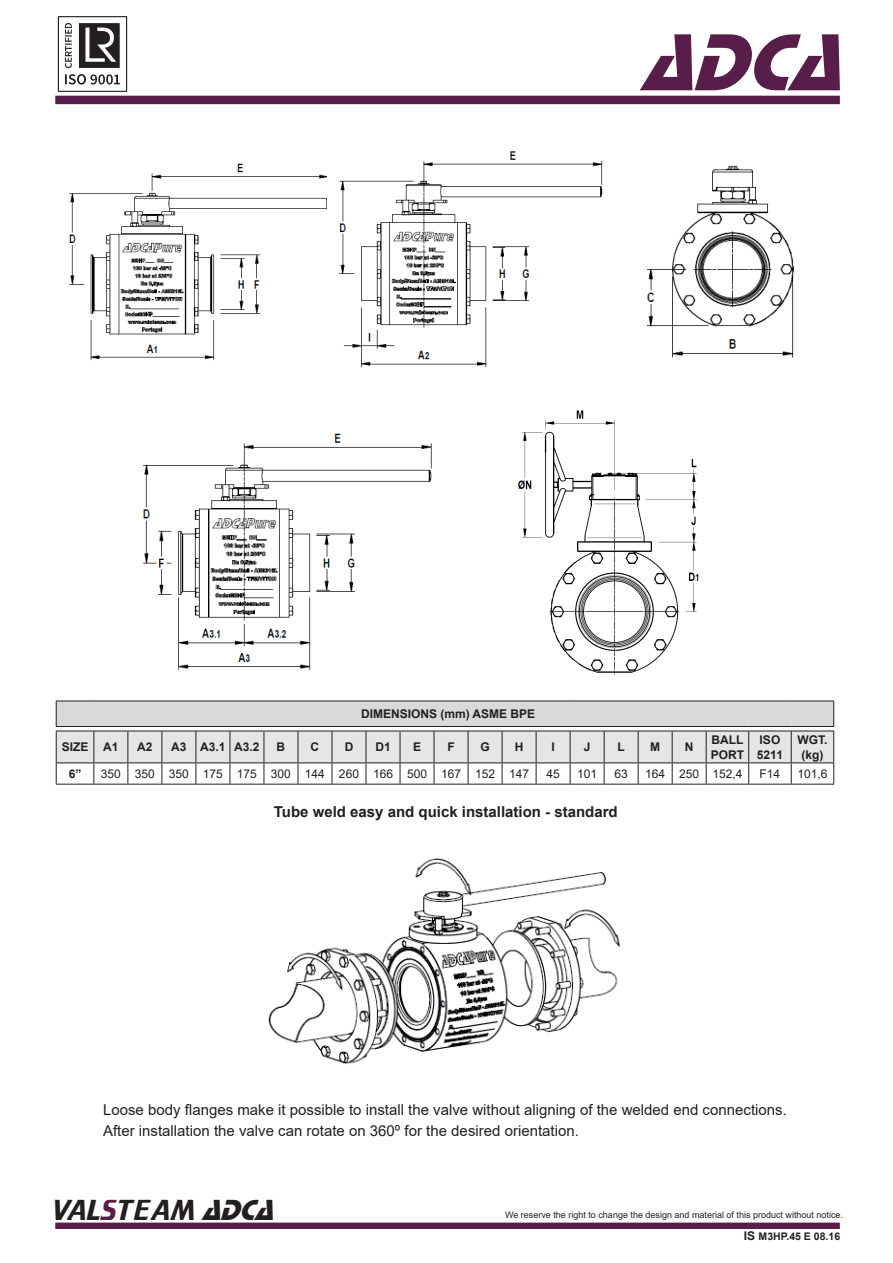
<style>
.page{position:relative;width:893px;height:1263px;background:#fff}
.page>*{position:absolute;margin:0;border:0;box-sizing:border-box;transform-origin:0 0}
.t1{font:italic 84px "Stop D";color:#581d49}
.t2{font:30px "Trekker";color:#231f20}
.t3{font:15px/21.6px "Arial";color:#231f20}
.t4{font:700 15px "Arial";color:#231f20}
.t5{font:700 12px/14.4px "Arial";color:#231f20}
.t6{font:12px "Arial";color:#231f20}
.t7{font:700 10.5px "Arial";color:#231f20}
.t8{font:9px "Arial";color:#231f20}
.s1{color:#581d49}
.s2{font-family:"Stop D";font-style:italic}
.s3{font-size:12px}
</style>
<div class="page">
<div style="left:55px;top:96px;width:785px;height:8px;background:#561d4a"></div>
<div style="left:55px;top:1222px;width:785px;height:7px;background:#581d49;border:2px solid #581d49"></div>
<img style="left:57px;top:16px;width:71px;height:76px">
<hr style="left:56px;top:784px;width:38px;height:1px;background:#231f20">
<hr style="left:94px;top:784px;width:34px;height:1px;background:#231f20">
<hr style="left:128px;top:784px;width:34px;height:1px;background:#231f20">
<hr style="left:162px;top:784px;width:34px;height:1px;background:#231f20">
<hr style="left:196px;top:784px;width:34px;height:1px;background:#231f20">
<hr style="left:230px;top:784px;width:34px;height:1px;background:#231f20">
<hr style="left:264px;top:784px;width:34px;height:1px;background:#231f20">
<hr style="left:298px;top:784px;width:34px;height:1px;background:#231f20">
<hr style="left:332px;top:784px;width:34px;height:1px;background:#231f20">
<hr style="left:366px;top:784px;width:34px;height:1px;background:#231f20">
<hr style="left:400px;top:784px;width:34px;height:1px;background:#231f20">
<hr style="left:434px;top:784px;width:34px;height:1px;background:#231f20">
<hr style="left:468px;top:784px;width:34px;height:1px;background:#231f20">
<hr style="left:502px;top:784px;width:34px;height:1px;background:#231f20">
<hr style="left:536px;top:784px;width:34px;height:1px;background:#231f20">
<hr style="left:570px;top:784px;width:34px;height:1px;background:#231f20">
<hr style="left:604px;top:784px;width:34px;height:1px;background:#231f20">
<hr style="left:638px;top:784px;width:34px;height:1px;background:#231f20">
<hr style="left:672px;top:784px;width:34px;height:1px;background:#231f20">
<hr style="left:706px;top:784px;width:43px;height:1px;background:#231f20">
<hr style="left:749px;top:784px;width:42px;height:1px;background:#231f20">
<hr style="left:791px;top:784px;width:43px;height:1px;background:#231f20">
<svg style="left:56px;top:701px;width:778px;height:83px"></svg>
<hr style="left:56px;top:726px;width:38px;height:1px;background:#231f20">
<hr style="left:94px;top:726px;width:34px;height:1px;background:#231f20">
<hr style="left:128px;top:726px;width:34px;height:1px;background:#231f20">
<hr style="left:162px;top:726px;width:34px;height:1px;background:#231f20">
<hr style="left:196px;top:726px;width:34px;height:1px;background:#231f20">
<hr style="left:230px;top:726px;width:34px;height:1px;background:#231f20">
<hr style="left:264px;top:726px;width:34px;height:1px;background:#231f20">
<hr style="left:298px;top:726px;width:34px;height:1px;background:#231f20">
<hr style="left:332px;top:726px;width:34px;height:1px;background:#231f20">
<hr style="left:366px;top:726px;width:34px;height:1px;background:#231f20">
<hr style="left:400px;top:726px;width:34px;height:1px;background:#231f20">
<hr style="left:434px;top:726px;width:34px;height:1px;background:#231f20">
<hr style="left:468px;top:726px;width:34px;height:1px;background:#231f20">
<hr style="left:502px;top:726px;width:34px;height:1px;background:#231f20">
<hr style="left:536px;top:726px;width:34px;height:1px;background:#231f20">
<hr style="left:570px;top:726px;width:34px;height:1px;background:#231f20">
<hr style="left:604px;top:726px;width:34px;height:1px;background:#231f20">
<hr style="left:638px;top:726px;width:34px;height:1px;background:#231f20">
<hr style="left:672px;top:726px;width:34px;height:1px;background:#231f20">
<hr style="left:706px;top:726px;width:43px;height:1px;background:#231f20">
<hr style="left:749px;top:726px;width:42px;height:1px;background:#231f20">
<hr style="left:791px;top:726px;width:43px;height:1px;background:#231f20">
<hr style="left:56px;top:731px;width:38px;height:1px;background:#231f20">
<hr style="left:56px;top:731px;width:1px;height:31px;background:#231f20">
<hr style="left:94px;top:731px;width:34px;height:1px;background:#231f20">
<hr style="left:128px;top:731px;width:34px;height:1px;background:#231f20">
<hr style="left:162px;top:731px;width:34px;height:1px;background:#231f20">
<hr style="left:196px;top:731px;width:34px;height:1px;background:#231f20">
<hr style="left:230px;top:731px;width:34px;height:1px;background:#231f20">
<hr style="left:264px;top:731px;width:34px;height:1px;background:#231f20">
<hr style="left:298px;top:731px;width:34px;height:1px;background:#231f20">
<hr style="left:332px;top:731px;width:34px;height:1px;background:#231f20">
<hr style="left:366px;top:731px;width:34px;height:1px;background:#231f20">
<hr style="left:400px;top:731px;width:34px;height:1px;background:#231f20">
<hr style="left:434px;top:731px;width:34px;height:1px;background:#231f20">
<hr style="left:468px;top:731px;width:34px;height:1px;background:#231f20">
<hr style="left:502px;top:731px;width:34px;height:1px;background:#231f20">
<hr style="left:536px;top:731px;width:34px;height:1px;background:#231f20">
<hr style="left:570px;top:731px;width:34px;height:1px;background:#231f20">
<hr style="left:604px;top:731px;width:34px;height:1px;background:#231f20">
<hr style="left:638px;top:731px;width:34px;height:1px;background:#231f20">
<hr style="left:672px;top:731px;width:34px;height:1px;background:#231f20">
<hr style="left:706px;top:731px;width:43px;height:1px;background:#231f20">
<hr style="left:749px;top:731px;width:42px;height:1px;background:#231f20">
<hr style="left:791px;top:731px;width:43px;height:1px;background:#231f20">
<hr style="left:833px;top:731px;width:1px;height:31px;background:#231f20">
<hr style="left:56px;top:762px;width:38px;height:1px;background:#231f20">
<hr style="left:94px;top:762px;width:34px;height:1px;background:#231f20">
<hr style="left:128px;top:762px;width:34px;height:1px;background:#231f20">
<hr style="left:162px;top:762px;width:34px;height:1px;background:#231f20">
<hr style="left:196px;top:762px;width:34px;height:1px;background:#231f20">
<hr style="left:230px;top:762px;width:34px;height:1px;background:#231f20">
<hr style="left:264px;top:762px;width:34px;height:1px;background:#231f20">
<hr style="left:298px;top:762px;width:34px;height:1px;background:#231f20">
<hr style="left:332px;top:762px;width:34px;height:1px;background:#231f20">
<hr style="left:366px;top:762px;width:34px;height:1px;background:#231f20">
<hr style="left:400px;top:762px;width:34px;height:1px;background:#231f20">
<hr style="left:434px;top:762px;width:34px;height:1px;background:#231f20">
<hr style="left:468px;top:762px;width:34px;height:1px;background:#231f20">
<hr style="left:502px;top:762px;width:34px;height:1px;background:#231f20">
<hr style="left:536px;top:762px;width:34px;height:1px;background:#231f20">
<hr style="left:570px;top:762px;width:34px;height:1px;background:#231f20">
<hr style="left:604px;top:762px;width:34px;height:1px;background:#231f20">
<hr style="left:638px;top:762px;width:34px;height:1px;background:#231f20">
<hr style="left:672px;top:762px;width:34px;height:1px;background:#231f20">
<hr style="left:706px;top:762px;width:43px;height:1px;background:#231f20">
<hr style="left:749px;top:762px;width:42px;height:1px;background:#231f20">
<hr style="left:791px;top:762px;width:43px;height:1px;background:#231f20">
<img style="left:268px;top:858px;width:353px;height:207px">
<img style="left:69px;top:163px;width:258px;height:198px">
<img style="left:339px;top:151px;width:264px;height:217px">
<img style="left:647px;top:165px;width:147px;height:193px">
<img style="left:143px;top:433px;width:289px;height:237px">
<img style="left:518px;top:410px;width:181px;height:264px">
<h1 class="t1" style="left:641px;top:14px;width:227px">ADCA</h1>
<p class="t5" style="left:361px;top:707px;width:176px">DIMENSIONS (mm) ASME BPE</p>
<p class="t5" style="left:62px;top:740px;width:58px">SIZE A1</p>
<p class="t5" style="left:137px;top:740px;width:17px">A2</p>
<p class="t5" style="left:171px;top:740px;width:90px">A3 A3.1 A3.2</p>
<p class="t5" style="left:277px;top:740px;width:10px">B</p>
<p class="t5" style="left:311px;top:740px;width:10px">C</p>
<p class="t5" style="left:345px;top:740px;width:10px">D</p>
<p class="t5" style="left:375px;top:740px;width:17px">D1</p>
<p class="t5" style="left:413px;top:740px;width:10px">E</p>
<p class="t5" style="left:447px;top:740px;width:9px">F</p>
<p class="t5" style="left:480px;top:740px;width:11px">G</p>
<p class="t5" style="left:515px;top:740px;width:10px">H</p>
<p class="t5" style="left:551px;top:740px;width:5px">I</p>
<p class="t5" style="left:584px;top:740px;width:8px">J</p>
<p class="t5" style="left:618px;top:740px;width:9px">L</p>
<p class="t5" style="left:650px;top:740px;width:11px">M</p>
<p class="t5" style="left:685px;top:740px;width:10px">N</p>
<p class="t5" style="left:711px;top:733px;width:35px">BALL<br>PORT</p>
<p class="t5" style="left:757px;top:733px;width:28px">ISO<br>5211</p>
<p class="t5" style="left:797px;top:733px;width:31px;text-align:center">WGT. (kg)</p>
<p class="t5" style="left:69px;top:767px;width:14px">6”</p>
<p class="t6" style="left:101px;top:765px;width:430px">350 350 350 175 175 300 144 260 166 500 167 152 147</p>
<p class="t6" style="left:546px;top:765px;width:15px">45</p>
<p class="t6" style="left:577px;top:765px;width:22px">101</p>
<p class="t6" style="left:614px;top:765px;width:15px">63</p>
<p class="t6" style="left:645px;top:765px;width:99px">164 250 152,4</p>
<p class="t6" style="left:760px;top:765px;width:22px">F14</p>
<p class="t6" style="left:797px;top:765px;width:32px">101,6</p>
<p class="t4" style="left:274px;top:801px;width:345px">Tube weld easy and quick installation - standard</p>
<p class="t3" style="left:103px;top:1098px;width:685px">Loose body flanges make it possible to install the valve without aligning of the welded end connections.<br>After installation the valve can rotate on 360º for the desired orientation.</p>
<h2 class="t2" style="left:52px;top:1193px;width:232px">VAL<span class="s1">S</span>TEAM <span class="s2">ADCA</span></h2>
<p class="t8" style="left:505px;top:1209px;width:340px">We reserve the right to change the design and material of this product without notice.</p>
<p class="t7" style="left:744px;top:1229px;width:98px"><span class="s3">IS</span> M3HP.45 E 08.16</p>
</div>
